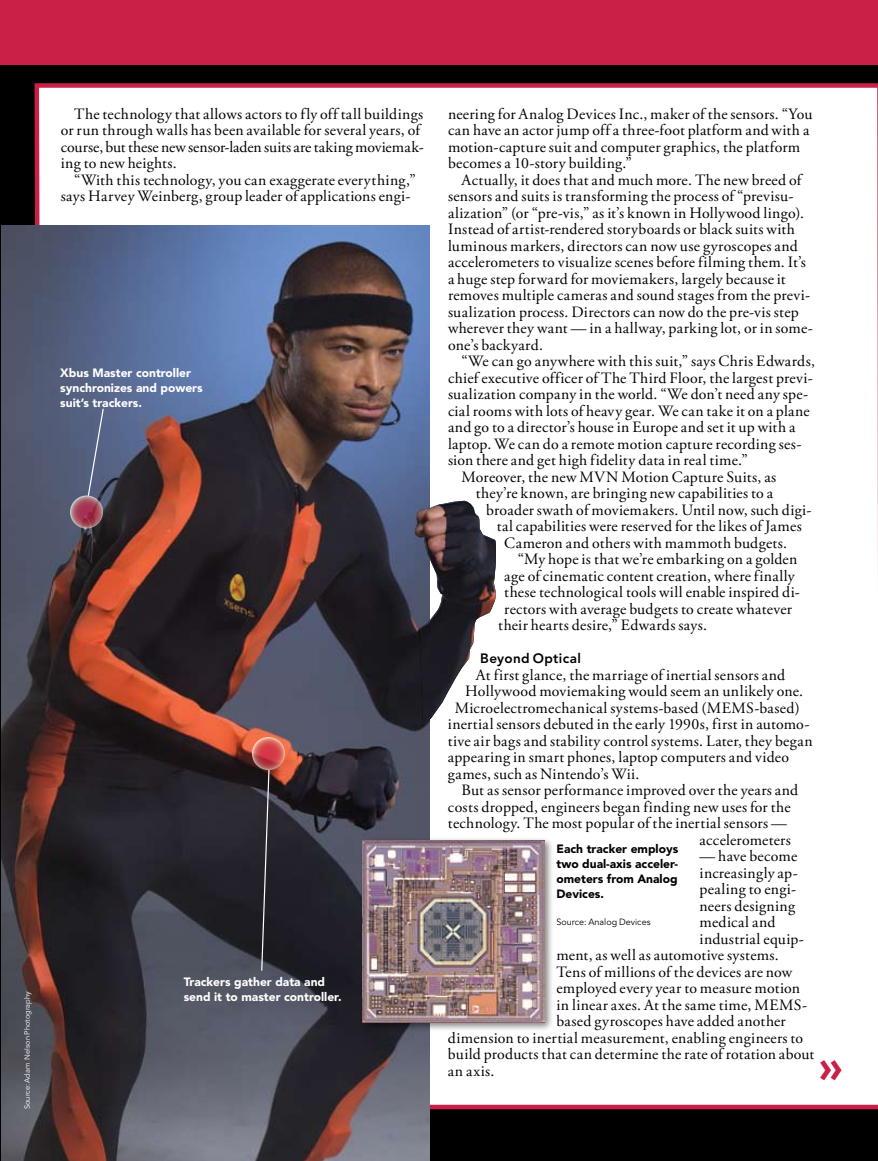
<style>
.page{position:relative;width:878px;height:1161px;background:#000}
.page>*{position:absolute;margin:0;border:0;box-sizing:border-box;transform-origin:0 0}
.t1{font:900 43.2px "Avenir LT Std";color:#ca1f46}
.t2{font:15.75px/16.5px "Adobe Garamond Pro";letter-spacing:.02em;color:#000}
.t3{font:800 13.5px "Avenir LT Std";color:#000}
.t4{font:900 12px/15px "Avenir LT Std";color:#fff}
.t5{font:900 12px/15px "Avenir LT Std";color:#000;text-align:justify}
.t6{font:9px "Avenir LT Std";letter-spacing:.005em;color:#000}
.t7{font:7.5px "Avenir LT Std";letter-spacing:.005em;color:#fff}
</style>
<div class="page">
<div style="left:0;top:0;width:878px;height:64px;background:#ca1f46"></div>
<div style="left:32px;top:83px;width:846px;height:1029px;background:#fff"></div>
<img style="left:2px;top:226px;width:427px;height:935px">
<div style="left:359px;top:837px;width:195px;height:195px;background:#000;opacity:.5"></div>
<img style="left:362px;top:840px;width:182px;height:182px">
<img style="left:415px;top:501px;width:81px;height:225px">
<svg style="left:252px;top:737px;width:33px;height:33px"></svg>
<svg style="left:70px;top:495px;width:33px;height:33px"></svg>
<svg style="left:87px;top:407px;width:18px;height:90px;background:#5f6a89"></svg>
<svg style="left:260px;top:769px;width:10px;height:203px;background:#3f3e44"></svg>
<p class="t7" style="left:23px;top:1109px;width:119px;rotate:-90deg">Source: Adam Nelson Photography</p>
<p class="t2" style="left:61px;top:106px;width:364px;text-indent:13px">The technology that allows actors to fly off tall buildings or run through walls has been available for several years, of course, but these new sensor-laden suits are taking moviemak&shy;ing to new heights.</p>
<p class="t2" style="left:61px;top:172px;width:356px;text-indent:13px">“With this technology, you can exaggerate everything,” says Harvey Weinberg, group leader of applications engi-</p>
<p class="t4" style="left:60px;top:365px;width:144px">Xbus Master controller synchronizes and powers suit’s trackers.</p>
<p class="t4" style="left:184px;top:974px;width:159px">Trackers gather data and send it to master controller.</p>
<p class="t2" style="left:448px;top:106px;width:366px">neering for Analog Devices Inc., maker of the sensors. “You can have an actor jump off a three-foot platform and with a motion-capture suit and computer graphics, the platform becomes a 10-story building.”</p>
<p class="t2" style="left:448px;top:172px;width:366px;text-indent:13px">Actually, it does that and much more. The new breed of sensors and suits is transforming the process of “previsu&shy;alization” (or “pre-vis,” as it’s known in Hollywood lingo).<br>Instead of artist-rendered storyboards or black suits with luminous markers, directors can now use gyroscopes and accelerometers to visualize scenes before filming them. It’s a huge step forward for moviemakers, largely because it removes multiple cameras and sound stages from the previ&shy;sualization process. Directors can now do the pre-vis step wherever they want — in a hallway, parking lot, or in some&shy;one’s backyard.</p>
<p class="t2" style="left:461px;top:353px;width:355px">“We can go anywhere with this suit,” says Chris Edwards,</p>
<p class="t2" style="left:448px;top:370px;width:366px">chief executive officer of The Third Floor, the largest previ-</p>
<p class="t2" style="left:448px;top:386px;width:361px">sualization company in the world. “We don’t need any spe-</p>
<p class="t2" style="left:448px;top:403px;width:363px">cial rooms with lots of heavy gear. We can take it on a plane</p>
<p class="t2" style="left:448px;top:419px;width:349px">and go to a director’s house in Europe and set it up with a</p>
<p class="t2" style="left:448px;top:436px;width:355px">laptop. We can do a remote motion capture recording ses-</p>
<p class="t2" style="left:448px;top:452px;width:301px">sion there and get high fidelity data in real time.”</p>
<p class="t2" style="left:461px;top:469px;width:316px">Moreover, the new MVN Motion Capture Suits, as</p>
<p class="t2" style="left:476px;top:485px;width:299px">they’re known, are bringing new capabilities to a</p>
<p class="t2" style="left:486px;top:502px;width:327px">broader swath of moviemakers. Until now, such digi-</p>
<p class="t2" style="left:497px;top:518px;width:306px">tal capabilities were reserved for the likes of James</p>
<p class="t2" style="left:504px;top:535px;width:284px">Cameron and others with mammoth budgets.</p>
<p class="t2" style="left:518px;top:552px;width:281px">“My hope is that we’re embarking on a golden</p>
<p class="t2" style="left:504px;top:568px;width:292px">age of cinematic content creation, where finally</p>
<p class="t2" style="left:504px;top:585px;width:297px">these technological tools will enable inspired di-</p>
<p class="t2" style="left:504px;top:601px;width:289px">rectors with average budgets to create whatever</p>
<p class="t2" style="left:498px;top:618px;width:210px">their hearts desire,” Edwards says.</p>
<p class="t3" style="left:480px;top:650px;width:102px">Beyond Optical</p>
<p class="t2" style="left:476px;top:667px;width:311px">At first glance, the marriage of inertial sensors and</p>
<p class="t2" style="left:465px;top:683px;width:339px">Hollywood moviemaking would seem an unlikely one.</p>
<p class="t2" style="left:454px;top:700px;width:346px">Microelectromechanical systems-based (MEMS-based)</p>
<p class="t2" style="left:448px;top:716px;width:363px">inertial sensors debuted in the early 1990s, first in automo-</p>
<p class="t2" style="left:448px;top:733px;width:366px">tive air bags and stability control systems. Later, they began</p>
<p class="t2" style="left:448px;top:749px;width:342px">appearing in smart phones, laptop computers and video</p>
<p class="t2" style="left:448px;top:766px;width:193px">games, such as Nintendo’s Wii.</p>
<p class="t2" style="left:461px;top:782px;width:338px">But as sensor performance improved over the years and</p>
<p class="t2" style="left:448px;top:799px;width:344px">costs dropped, engineers began finding new uses for the</p>
<p class="t2" style="left:448px;top:815px;width:340px">technology. The most popular of the inertial sensors —</p>
<p class="t2" style="left:699px;top:832px;width:93px">accelerometers</p>
<p class="t2" style="left:699px;top:848px;width:99px">— have become</p>
<p class="t2" style="left:699px;top:865px;width:100px">increasingly ap-</p>
<p class="t2" style="left:699px;top:881px;width:98px">pealing to engi-</p>
<p class="t2" style="left:699px;top:898px;width:97px">neers designing</p>
<p class="t2" style="left:699px;top:914px;width:77px">medical and</p>
<p class="t2" style="left:699px;top:931px;width:106px">industrial equip-</p>
<p class="t2" style="left:556px;top:947px;width:224px">ment, as well as automotive systems.</p>
<p class="t2" style="left:556px;top:964px;width:237px">Tens of millions of the devices are now</p>
<p class="t2" style="left:556px;top:980px;width:245px">employed every year to measure motion</p>
<p class="t2" style="left:556px;top:997px;width:252px">in linear axes. At the same time, MEMS-</p>
<p class="t2" style="left:556px;top:1013px;width:231px">based gyroscopes have added another</p>
<p class="t2" style="left:448px;top:1030px;width:357px">dimension to inertial measurement, enabling engineers to</p>
<p class="t2" style="left:448px;top:1046px;width:368px">build products that can determine the rate of rotation about</p>
<p class="t2" style="left:448px;top:1063px;width:48px">an axis.</p>
<h1 class="t1" style="left:819px;top:1040px;width:25px">»</h1>
<p class="t5" style="left:556px;top:841px;width:123px">Each tracker employs two dual-axis acceler&shy;ometers from Analog Devices.</p>
<p class="t6" style="left:556px;top:917px;width:96px">Source: Analog Devices</p>
</div>
